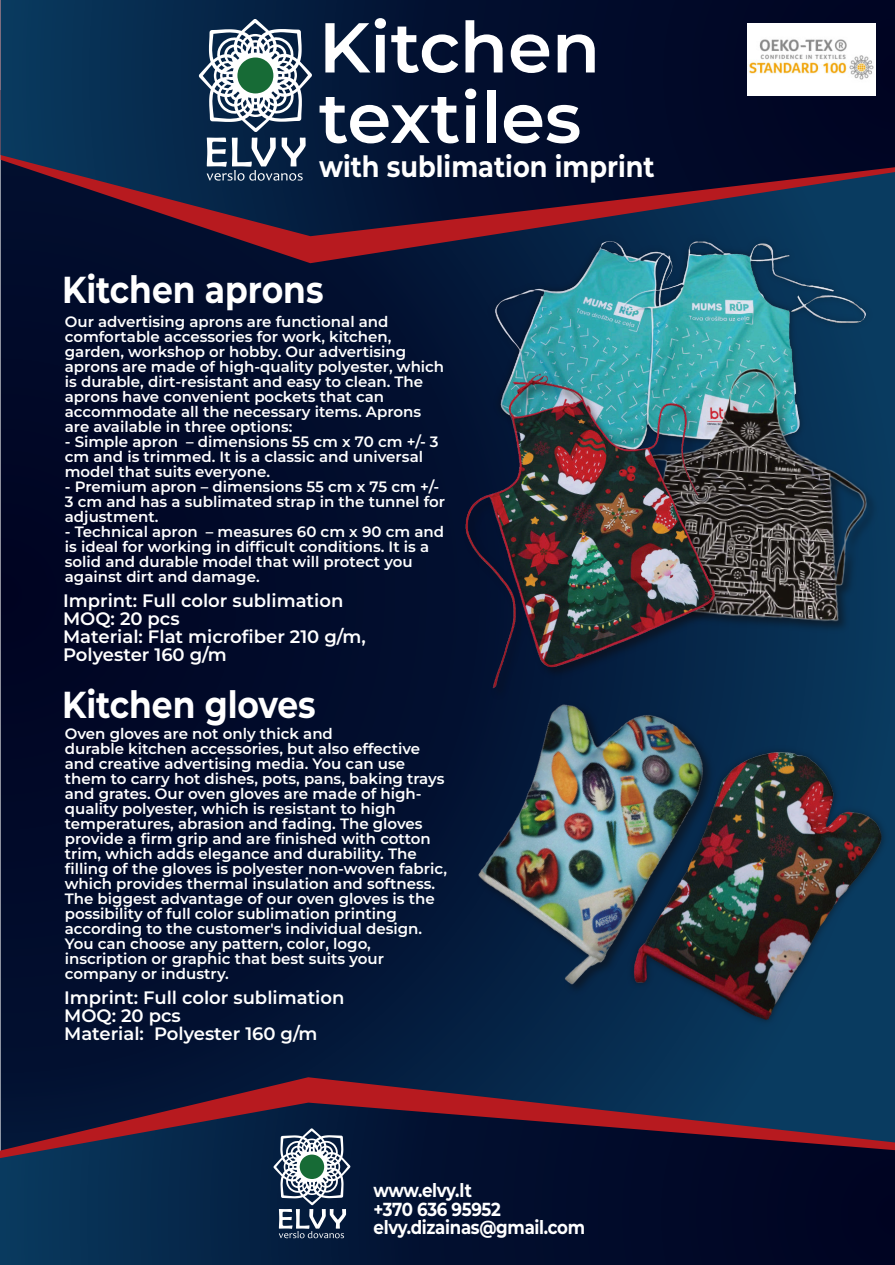
<style>
.page{position:relative;width:895px;height:1265px;background:#fff}
.page>*{position:absolute;margin:0;border:0;box-sizing:border-box;transform-origin:0 0}
.t1{font:600 70.35px/70.3px "Montserrat";color:#fff}
.t2{font:700 37.5px "Montserrat";color:#fff;scale:.88 1}
.t3{font:700 29.25px "Montserrat";color:#fff;scale:.88 1}
.t4{font:700 18.9px/18.9px "Montserrat";letter-spacing:-.02em;color:#fff;scale:.88 1}
.t5{font:600 18px/18px "Montserrat";color:#fff}
.t6{font:600 15px/15px "Montserrat";color:#fff}
</style>
<div class="page">
<div style="left:1px;top:263px;width:892px;height:814px;background:#010b2b"></div>
<svg style="left:1px;top:236px;width:414px;height:27px;background:#331129"></svg>
<svg style="left:1px;top:1px;width:892px;height:235px;background:#091737"></svg>
<img style="left:747px;top:23px;width:127px;height:72px">
<svg style="left:1px;top:1077px;width:892px;height:25px;background:#2d213d"></svg>
<svg style="left:1px;top:1102px;width:892px;height:162px;background:#111837"></svg>
<img style="left:332px;top:568px;width:516px;height:516px">
<img style="left:415px;top:183px;width:478px;height:335px">
<img style="left:571px;top:688px;width:322px;height:399px">
<img style="left:559px;top:311px;width:334px;height:371px">
<img style="left:439px;top:363px;width:335px;height:335px">
<svg style="left:199px;top:19px;width:113px;height:113px"></svg>
<svg style="left:207px;top:138px;width:98px;height:43px"></svg>
<svg style="left:273px;top:1128px;width:77px;height:110px"></svg>
<h1 class="t1" style="left:319px;top:12px;width:283px">Kitchen textiles</h1>
<h3 class="t3" style="left:319px;top:149px;width:383px">with sublimation imprint</h3>
<h2 class="t2" style="left:62px;top:266px;width:298px">Kitchen aprons</h2>
<p class="t6" style="left:65px;top:314px;width:381px">Our advertising aprons are functional and comfortable accessories for work, kitchen, garden, workshop or hobby. Our advertising aprons are made of high-quality polyester, which is durable, dirt-resistant and easy to clean. The aprons have convenient pockets that can accommodate all the necessary items. Aprons are available in three options:</p>
<p class="t6" style="left:65px;top:434px;width:375px">- Simple apron – dimensions 55 cm x 70 cm +/- 3 cm and is trimmed. It is a classic and universal model that suits everyone.</p>
<p class="t6" style="left:65px;top:479px;width:381px">- Premium apron – dimensions 55 cm x 75 cm +/-<br>3 cm and has a sublimated strap in the tunnel for adjustment.</p>
<p class="t6" style="left:65px;top:524px;width:381px">- Technical apron – measures 60 cm x 90 cm and is ideal for working in difficult conditions. It is a solid and durable model that will protect you against dirt and damage.</p>
<p class="t5" style="left:63px;top:591px;width:304px">Imprint: Full color sublimation<br>MOQ: 20 pcs<br>Material: Flat microfiber 210 g/m,<br>Polyester 160 g/m</p>
<h2 class="t2" style="left:62px;top:681px;width:290px">Kitchen gloves</h2>
<p class="t6" style="left:65px;top:726px;width:384px">Oven gloves are not only thick and<br>durable kitchen accessories, but also effective and creative advertising media. You can use them to carry hot dishes, pots, pans, baking trays and grates. Our oven gloves are made of high&shy;quality polyester, which is resistant to high temperatures, abrasion and fading. The gloves provide a firm grip and are finished with cotton trim, which adds elegance and durability. The filling of the gloves is polyester non-woven fabric, which provides thermal insulation and softness.<br>The biggest advantage of our oven gloves is the possibility of full color sublimation printing according to the customer's individual design.<br>You can choose any pattern, color, logo, inscription or graphic that best suits your company or industry.</p>
<p class="t5" style="left:64px;top:988px;width:282px">Imprint: Full color sublimation<br>MOQ: 20 pcs<br>Material: Polyester 160 g/m</p>
<p class="t4" style="left:373px;top:1180px;width:242px">www.elvy.lt<br>+370 636 95952 elvy.dizainas@gmail.com</p>
</div>
